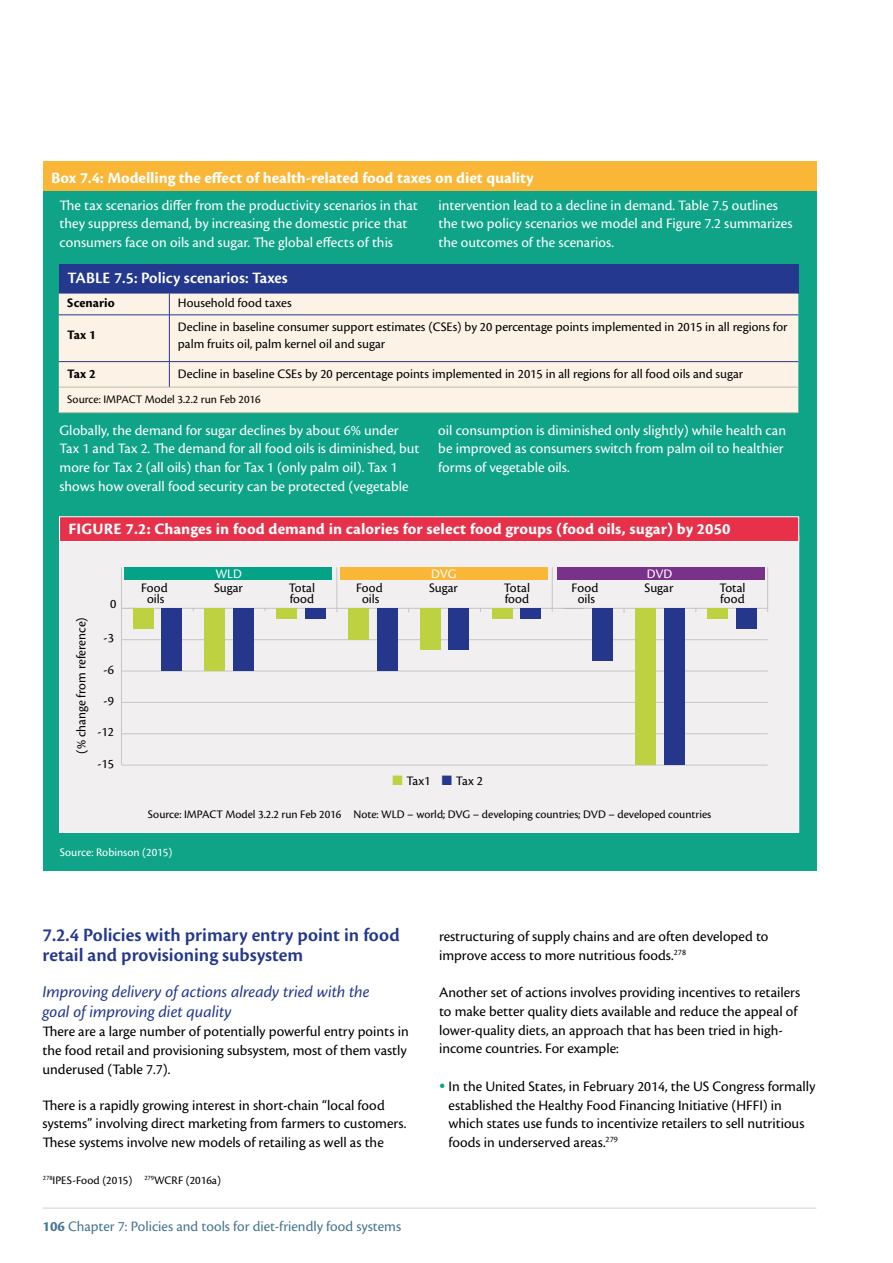
<style>
.page{position:relative;width:893px;height:1263px;background:#fff}
.page>*{position:absolute;margin:0;border:0;box-sizing:border-box;transform-origin:0 0}
.t1{font:600 19.5px/20.2px "Cronos Pro";color:#24388d}
.t2{font:italic 17.25px/20.2px "Cronos Pro";letter-spacing:-.005em;color:#24388d}
.t3{font:16.5px "Cronos Pro Bold Capt";color:#fff}
.t4{font:600 16.5px "Cronos Pro";color:#fff}
.t5{font:15px/18.8px "Cronos Pro";color:#000}
.t6{font:15px/18.8px "Cronos Pro";color:#fff}
.t7{font:15px "Cronos Pro";color:#487590}
.t8{font:13.5px/10.9px "Cronos Pro";color:#000}
.t9{font:700 13.5px "Cronos Pro";letter-spacing:.005em;color:#000}
.t10{font:13.5px "Cronos Pro";letter-spacing:-.005em;color:#fff}
.t11{font:12px "Cronos Pro";color:#000}
.t12{font:12px "Cronos Pro";color:#fff}
.s1{color:#bdd141}
.s2{color:#24378d}
.s3{font-weight:700}
.s4{font-weight:600;font-size:18px;color:#0fa388}
</style>
<div class="page">
<hr style="left:43px;top:1208px;width:773px;height:1px;background:#cad1db">
<div style="left:43px;top:258px;width:773px;height:612px;background:#0fa388"></div>
<div style="left:43px;top:180px;width:773px;height:99px;background:#0fa388"></div>
<div style="left:59px;top:264px;width:739px;height:30px;background:#24388d"></div>
<div style="left:59px;top:294px;width:739px;height:118px;background:#fcf2e6"></div>
<hr style="left:59px;top:387px;width:110px;height:1px;background:#bac0aa">
<hr style="left:169px;top:387px;width:629px;height:1px;background:#bac0aa">
<hr style="left:59px;top:412px;width:110px;height:1px;background:#bac0aa">
<hr style="left:169px;top:412px;width:629px;height:1px;background:#bac0aa">
<svg style="left:169px;top:294px;width:1px;height:21px"></svg>
<hr style="left:59px;top:315px;width:110px;height:1px;background:#24388d">
<hr style="left:169px;top:315px;width:629px;height:1px;background:#24388d">
<hr style="left:169px;top:315px;width:1px;height:46px;background:#24388d">
<hr style="left:59px;top:361px;width:110px;height:1px;background:#24388d">
<hr style="left:169px;top:361px;width:629px;height:1px;background:#24388d">
<svg style="left:169px;top:362px;width:1px;height:25px"></svg>
<div style="left:60px;top:536px;width:739px;height:296px;background:#f1eff0"></div>
<div style="left:125px;top:567px;width:207px;height:13px;background:#04a388"></div>
<div style="left:340px;top:567px;width:208px;height:13px;background:#fab637"></div>
<div style="left:557px;top:567px;width:207px;height:13px;background:#79328a"></div>
<hr style="left:121px;top:608px;width:647px;height:1px;background:#c6c6c6">
<hr style="left:336px;top:567px;width:1px;height:45px;background:#c6c6c6">
<hr style="left:552px;top:567px;width:1px;height:45px;background:#c6c6c6">
<hr style="left:767px;top:567px;width:1px;height:45px;background:#c6c6c6">
<hr style="left:121px;top:567px;width:1px;height:198px;background:#c6c6c6">
<hr style="left:121px;top:765px;width:647px;height:1px;background:#c6c6c6">
<hr style="left:121px;top:733px;width:647px;height:1px;background:#c6c6c6">
<hr style="left:121px;top:702px;width:647px;height:1px;background:#c6c6c6">
<hr style="left:121px;top:671px;width:647px;height:1px;background:#c6c6c6">
<hr style="left:121px;top:639px;width:647px;height:1px;background:#c6c6c6">
<div style="left:305px;top:608px;width:20px;height:11px;background:#24378d"></div>
<div style="left:162px;top:608px;width:20px;height:63px;background:#24378d"></div>
<div style="left:233px;top:608px;width:21px;height:63px;background:#24378d"></div>
<div style="left:377px;top:608px;width:20px;height:63px;background:#24378d"></div>
<div style="left:449px;top:608px;width:20px;height:42px;background:#24378d"></div>
<div style="left:521px;top:608px;width:20px;height:11px;background:#24378d"></div>
<div style="left:664px;top:608px;width:20px;height:157px;background:#24378d"></div>
<div style="left:736px;top:608px;width:20px;height:21px;background:#24378d"></div>
<div style="left:592px;top:608px;width:21px;height:53px;background:#24378d"></div>
<div style="left:133px;top:608px;width:20px;height:21px;background:#bdd141"></div>
<div style="left:205px;top:608px;width:20px;height:63px;background:#bdd141"></div>
<div style="left:277px;top:608px;width:20px;height:11px;background:#bdd141"></div>
<div style="left:348px;top:608px;width:20px;height:32px;background:#bdd141"></div>
<div style="left:420px;top:608px;width:20px;height:42px;background:#bdd141"></div>
<div style="left:492px;top:608px;width:20px;height:11px;background:#bdd141"></div>
<div style="left:635px;top:608px;width:21px;height:157px;background:#bdd141"></div>
<div style="left:707px;top:608px;width:20px;height:11px;background:#bdd141"></div>
<div style="left:60px;top:517px;width:739px;height:24px;background:#e73049"></div>
<div style="left:59px;top:516px;width:740px;height:26px;border:1px solid #fff"></div>
<div style="left:43px;top:162px;width:773px;height:29px;background:#fab637"></div>
<p class="t3" style="left:51px;top:168px;width:484px">Box 7.4: Modelling the effect of health-related food taxes on diet quality</p>
<p class="t6" style="left:60px;top:196px;width:360px">The tax scenarios differ from the productivity scenarios in that they suppress demand, by increasing the domestic price that consumers face on oils and sugar. The global effects of this</p>
<p class="t6" style="left:439px;top:196px;width:355px">intervention lead to a decline in demand. Table 7.5 outlines the two policy scenarios we model and Figure 7.2 summarizes the outcomes of the scenarios.</p>
<p class="t4" style="left:67px;top:268px;width:222px">TABLE 7.5: Policy scenarios: Taxes</p>
<p class="t9" style="left:67px;top:295px;width:49px">Scenario</p>
<p class="t8" style="left:178px;top:298px;width:115px">Household food taxes</p>
<p class="t9" style="left:67px;top:327px;width:30px">Tax 1</p>
<p class="t8" style="left:178px;top:319px;width:611px;line-height:16.5px">Decline in baseline consumer support estimates (CSEs) by 20 percentage points implemented in 2015 in all regions for palm fruits oil, palm kernel oil and sugar</p>
<p class="t9" style="left:67px;top:366px;width:30px">Tax 2</p>
<p class="t8" style="left:178px;top:368px;width:567px">Decline in baseline CSEs by 20 percentage points implemented in 2015 in all regions for all food oils and sugar</p>
<p class="t11" style="left:67px;top:392px;width:195px">Source: IMPACT Model 3.2.2 run Feb 2016</p>
<p class="t6" style="left:60px;top:421px;width:362px">Globally, the demand for sugar declines by about 6% under Tax 1 and Tax 2. The demand for all food oils is diminished, but more for Tax 2 (all oils) than for Tax 1 (only palm oil). Tax 1 shows how overall food security can be protected (vegetable</p>
<p class="t6" style="left:438px;top:421px;width:349px">oil consumption is diminished only slightly) while health can be improved as consumers switch from palm oil to healthier forms of vegetable oils.</p>
<p class="t3" style="left:69px;top:519px;width:663px">FIGURE 7.2: Changes in food demand in calories for select food groups (food oils, sugar) by 2050</p>
<p class="t8" style="left:76px;top:754px;width:138px;rotate:-90deg">(% change from reference)</p>
<p class="t8" style="left:110px;top:599px;width:8px">0</p>
<p class="t8" style="left:104px;top:633px;width:12px">-3</p>
<p class="t8" style="left:104px;top:664px;width:12px">-6</p>
<p class="t8" style="left:104px;top:695px;width:12px">-9</p>
<p class="t8" style="left:97px;top:727px;width:18px">-12</p>
<p class="t8" style="left:97px;top:758px;width:18px">-15</p>
<p class="t10" style="left:215px;top:566px;width:28px">WLD</p>
<p class="t10" style="left:431px;top:566px;width:27px">DVG</p>
<p class="t10" style="left:647px;top:566px;width:27px">DVD</p>
<p class="t8" style="left:141px;top:583px;width:28px;text-align:center">Food oils</p>
<p class="t8" style="left:214px;top:583px;width:30px">Sugar</p>
<p class="t8" style="left:289px;top:583px;width:28px">Total food</p>
<p class="t8" style="left:356px;top:583px;width:28px;text-align:center">Food oils</p>
<p class="t8" style="left:429px;top:583px;width:30px">Sugar</p>
<p class="t8" style="left:504px;top:583px;width:28px">Total food</p>
<p class="t8" style="left:572px;top:583px;width:28px;text-align:center">Food oils</p>
<p class="t8" style="left:644px;top:583px;width:30px">Sugar</p>
<p class="t8" style="left:719px;top:583px;width:28px">Total food</p>
<p class="t8" style="left:392px;top:775px;width:92px"><span class="s1">■</span> Tax1 <span class="s2">■</span> Tax 2</p>
<p class="t11" style="left:148px;top:808px;width:565px">Source: IMPACT Model 3.2.2 run Feb 2016 Note: WLD – world; DVG – developing countries; DVD – developed countries</p>
<p class="t12" style="left:60px;top:845px;width:114px">Source: Robinson (2015)</p>
<h1 class="t1" style="left:43px;top:925px;width:359px">7.2.4 Policies with primary entry point in food retail and provisioning subsystem</h1>
<p class="t2" style="left:43px;top:982px;width:329px">Improving delivery of actions already tried with the goal of improving diet quality</p>
<p class="t5" style="left:43px;top:1022px;width:368px">There are a large number of potentially powerful entry points in the food retail and provisioning subsystem, most of them vastly underused (Table 7.7).</p>
<p class="t5" style="left:43px;top:1096px;width:365px">There is a rapidly growing interest in short-chain “local food systems” involving direct marketing from farmers to customers.<br>These systems involve new models of retailing as well as the</p>
<p class="t11" style="left:43px;top:1174px;width:180px"><sup>278</sup>IPES-Food (2015) <sup>279</sup>WCRF (2016a)</p>
<p class="t7" style="left:43px;top:1217px;width:360px"><span class="s3">106</span> Chapter 7: Policies and tools for diet-friendly food systems</p>
<p class="t5" style="left:439px;top:927px;width:331px">restructuring of supply chains and are often developed to improve access to more nutritious foods.<sup>278</sup></p>
<p class="t5" style="left:439px;top:983px;width:363px">Another set of actions involves providing incentives to retailers to make better quality diets available and reduce the appeal of lower-quality diets, an approach that has been tried in high&shy;income countries. For example:</p>
<p class="t5" style="left:448px;top:1077px;width:368px;text-indent:-9px"><span class="s4">•</span> In the United States, in February 2014, the US Congress formally established the Healthy Food Financing Initiative (HFFI) in which states use funds to incentivize retailers to sell nutritious foods in underserved areas.<sup>279</sup></p>
</div>
